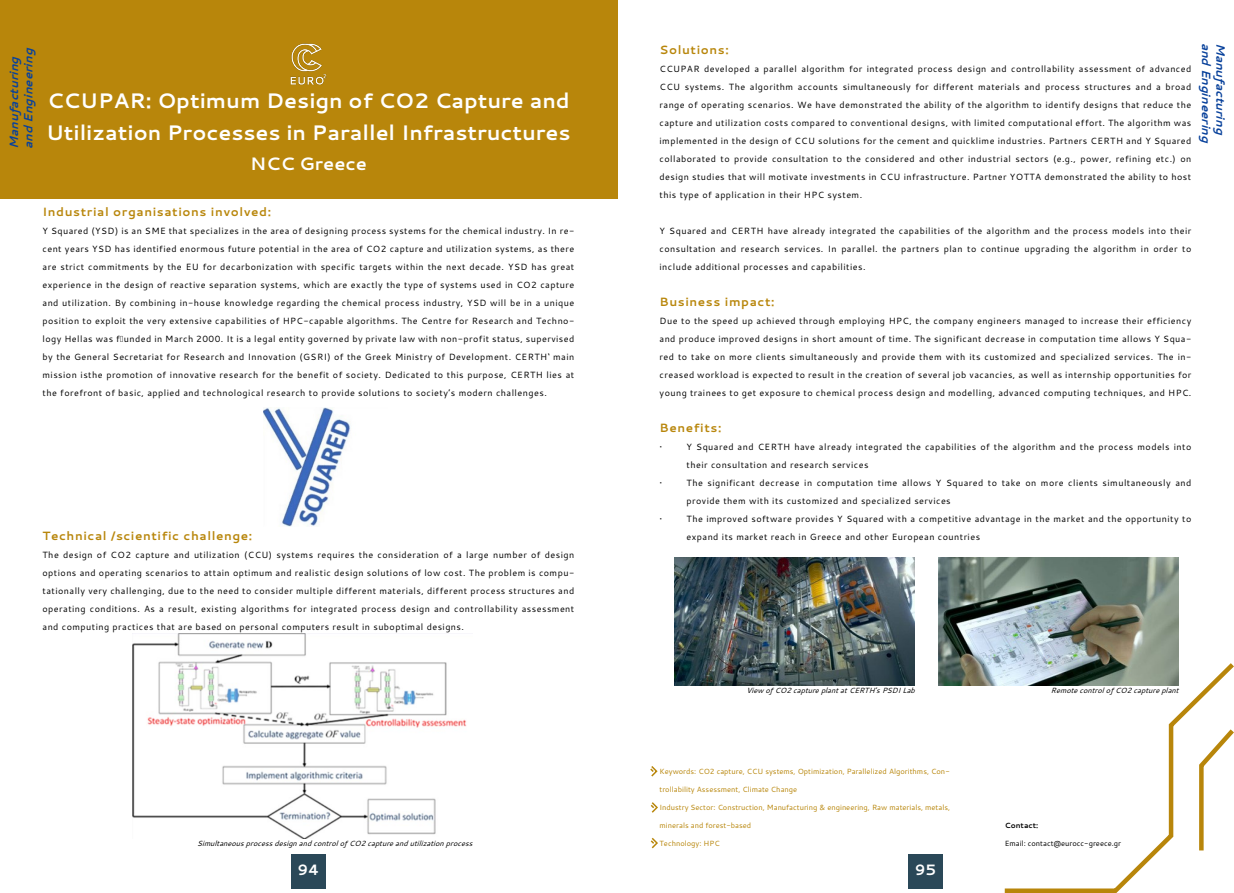
<style>
.page{position:relative;width:1234px;height:893px;background:#fff}
.page>*{position:absolute;margin:0;border:0;box-sizing:border-box;transform-origin:0 0}
.t1{font:700 21px/32.4px "Cantarell";color:#fff}
.t2{font:700 18px "Cantarell";color:#fff}
.t3{font:700 15px "Cantarell";color:#fff}
.t4{font:700 12px "Cantarell";letter-spacing:.05em;color:#b8860b}
.t5{font:italic 700 12px/14.4px "Cantarell";letter-spacing:-.005em;color:#08419b}
.t6{font:9px/18px "Cantarell";letter-spacing:.05em;color:#000;text-align:justify}
.t7{font:7.5px "Cantarell";color:#b8860b}
.t8{font:italic 7.5px "Cantarell";color:#000}
.t9{font:7.5px "Cantarell";color:#000}
.t10{font:700 7.5px "Cantarell";color:#000}
</style>
<div class="page">
<svg style="left:1004px;top:658px;width:229px;height:235px"></svg>
<svg style="left:1196px;top:724px;width:37px;height:131px"></svg>
<div style="left:908px;top:855px;width:34px;height:34px;background:#2a4858"></div>
<svg style="left:650px;top:837px;width:8px;height:12px"></svg>
<svg style="left:650px;top:802px;width:8px;height:11px"></svg>
<svg style="left:650px;top:766px;width:8px;height:11px"></svg>
<img style="left:674px;top:558px;width:240px;height:128px">
<img style="left:938px;top:558px;width:240px;height:128px">
<div style="left:0;top:0;width:617px;height:200px;background:#b8860b"></div>
<img style="left:290px;top:43px;width:37px;height:42px">
<div style="left:291px;top:855px;width:34px;height:34px;background:#2a4858"></div>
<img style="left:263px;top:408px;width:88px;height:118px">
<img style="left:132px;top:634px;width:335px;height:204px">
<h3 class="t5" style="left:6px;top:149px;width:102px;rotate:-90deg">Manufacturing and Engineering</h3>
<h1 class="t1" style="left:46px;top:83px;width:526px">CCUPAR: Optimum Design of CO2 Capture and<br>Utilization Processes in Parallel Infrastructures</h1>
<h2 class="t2" style="left:250px;top:151px;width:118px">NCC Greece</h2>
<h3 class="t4" style="left:43px;top:203px;width:230px">Industrial organisations involved:</h3>
<p class="t6" style="left:43px;top:222px;width:533px">Y Squared (YSD) is an SME that specializes in the area of designing process systems for the chemical industry. In re&shy;cent years YSD has identified enormous future potential in the area of CO2 capture and utilization systems, as there are strict commitments by the EU for decarbonization with specific targets within the next decade. YSD has great experience in the design of reactive separation systems, which are exactly the type of systems used in CO2 capture and utilization. By combining in-house knowledge regarding the chemical process industry, YSD will be in a unique position to exploit the very extensive capabilities of HPC-capable algorithms. The Centre for Research and Techno&shy;logy Hellas was fοunded in March 2000. It is a legal entity governed by private law with non-profit status, supervised by the General Secretariat for Research and Innovation (GSRI) of the Greek Ministry of Development. CERTH‘ main mission isthe promotion of innovative research for the benefit of society. Dedicated to this purpose, CERTH lies at the forefront of basic, applied and technological research to provide solutions to society’s modern challenges.</p>
<h3 class="t4" style="left:43px;top:527px;width:211px">Technical /scientific challenge:</h3>
<p class="t6" style="left:43px;top:546px;width:533px">The design of CO2 capture and utilization (CCU) systems requires the consideration of a large number of design options and operating scenarios to attain optimum and realistic design solutions of low cost. The problem is compu&shy;tationally very challenging, due to the need to consider multiple different materials, different process structures and operating conditions. As a result, existing algorithms for integrated process design and controllability assessment and computing practices that are based on personal computers result in suboptimal designs.</p>
<p class="t8" style="left:197px;top:838px;width:277px">Simultaneous process design and control of CO2 capture and utilization process</p>
<h3 class="t3" style="left:297px;top:859px;width:24px">94</h3>
<h3 class="t5" style="left:1213px;top:43px;width:102px;rotate:90deg">and Engineering</h3>
<h3 class="t5" style="left:1227px;top:43px;width:94px;rotate:90deg">Manufacturing</h3>
<h3 class="t4" style="left:659px;top:41px;width:71px">Solutions:</h3>
<p class="t6" style="left:659px;top:60px;width:533px">CCUPAR developed a parallel algorithm for integrated process design and controllability assessment of advanced CCU systems. The algorithm accounts simultaneously for different materials and process structures and a broad range of operating scenarios. We have demonstrated the ability of the algorithm to identify designs that reduce the capture and utilization costs compared to conventional designs, with limited computational effort. The algorithm was implemented in the design of CCU solutions for the cement and quicklime industries. Partners CERTH and Y Squared collaborated to provide consultation to the considered and other industrial sectors (e.g., power, refining etc.) on design studies that will motivate investments in CCU infrastructure. Partner YOTTA demonstrated the ability to host this type of application in their HPC system.</p>
<p class="t6" style="left:659px;top:222px;width:533px">Y Squared and CERTH have already integrated the capabilities of the algorithm and the process models into their consultation and research services. In parallel. the partners plan to continue upgrading the algorithm in order to include additional processes and capabilities.</p>
<h3 class="t4" style="left:659px;top:293px;width:116px">Business impact:</h3>
<p class="t6" style="left:659px;top:312px;width:533px">Due to the speed up achieved through employing HPC, the company engineers managed to increase their efficiency and produce improved designs in short amount of time. The significant decrease in computation time allows Y Squa&shy;red to take on more clients simultaneously and provide them with its customized and specialized services. The in&shy;creased workload is expected to result in the creation of several job vacancies, as well as internship opportunities for young trainees to get exposure to chemical process design and modelling, advanced computing techniques, and HPC.</p>
<h3 class="t4" style="left:659px;top:419px;width:63px">Benefits:</h3>
<p class="t6" style="left:659px;top:438px;width:4px">•</p>
<p class="t6" style="left:686px;top:438px;width:506px">Y Squared and CERTH have already integrated the capabilities of the algorithm and the process models into their consultation and research services</p>
<p class="t6" style="left:659px;top:474px;width:4px">•</p>
<p class="t6" style="left:686px;top:474px;width:506px">The significant decrease in computation time allows Y Squared to take on more clients simultaneously and provide them with its customized and specialized services</p>
<p class="t6" style="left:659px;top:510px;width:4px">•</p>
<p class="t6" style="left:686px;top:510px;width:506px">The improved software provides Y Squared with a competitive advantage in the market and the opportunity to expand its market reach in Greece and other European countries</p>
<p class="t8" style="left:746px;top:685px;width:170px">View of CO2 capture plant at CERTH’s PSDI Lab</p>
<p class="t8" style="left:1050px;top:685px;width:129px">Remote control of CO2 capture plant</p>
<p class="t7" style="left:659px;top:766px;width:292px">Keywords: CO2 capture, CCU systems, Optimization, Parallelized Algorithms, Con-</p>
<p class="t7" style="left:659px;top:784px;width:139px">trollability Assessment, Climate Change</p>
<p class="t7" style="left:659px;top:802px;width:292px">Industry Sector: Construction, Manufacturing &amp; engineering, Raw materials, metals,</p>
<p class="t7" style="left:659px;top:820px;width:93px">minerals and forest-based</p>
<p class="t7" style="left:659px;top:838px;width:62px">Technology: HPC</p>
<h3 class="t3" style="left:914px;top:859px;width:23px">95</h3>
<p class="t10" style="left:1004px;top:820px;width:35px">Contact:</p>
<p class="t9" style="left:1004px;top:838px;width:118px">Email: contact@eurocc-greece.gr</p>
</div>
